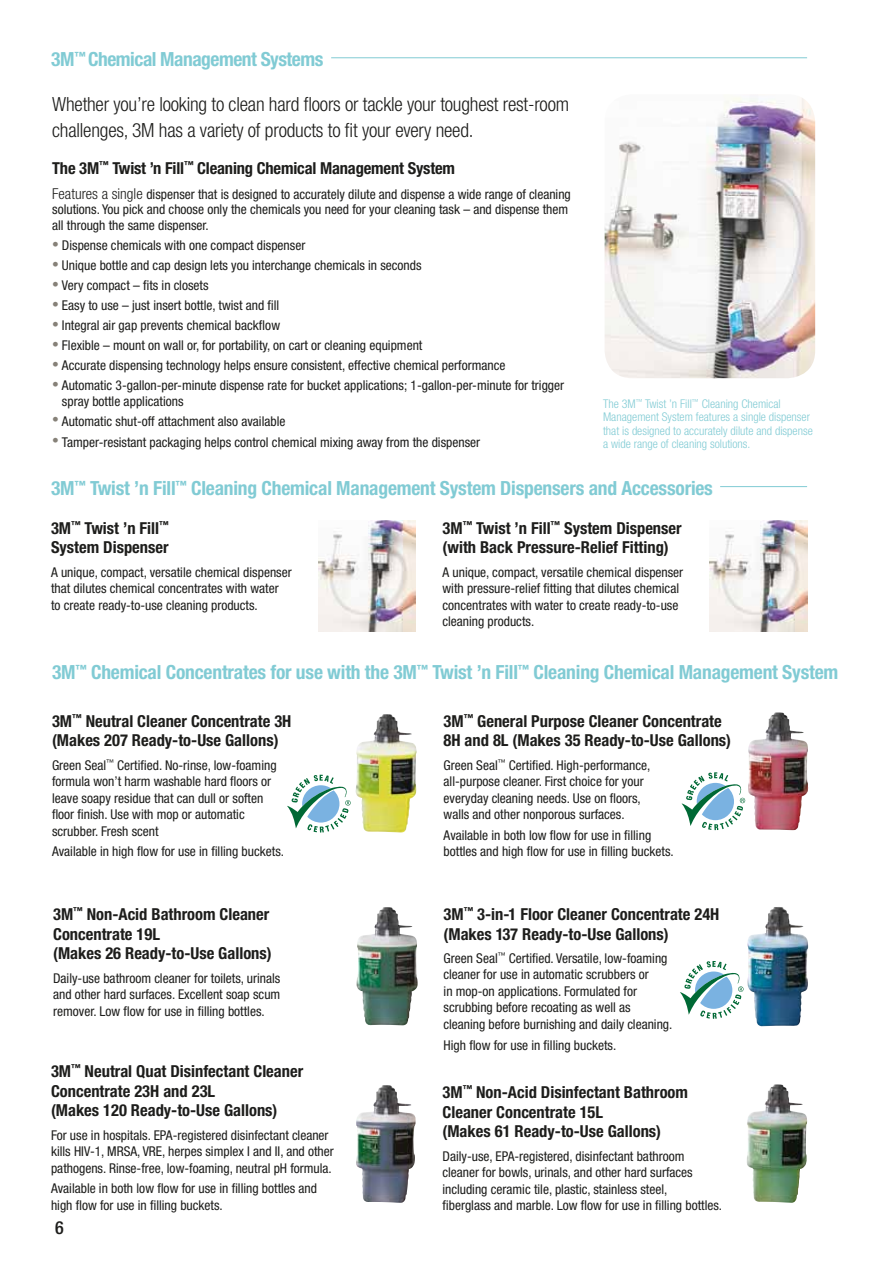
<style>
.page{position:relative;width:893px;height:1263px;background:#fff}
.page>*{position:absolute;margin:0;border:0;box-sizing:border-box;transform-origin:0 0}
.t1{font:700 condensed 19.5px "Helvetica Neue";letter-spacing:-.01em;color:#81cbd4}
.t2{font:300 condensed 19.5px/25.5px "Helvetica Neue";letter-spacing:-.01em;color:#1d1d1b}
.t3{font:500 condensed 18px "Helvetica Neue";color:#1d1d1b}
.t4{font:700 condensed 16.5px/19.8px "Helvetica Neue";color:#1d1d1b}
.t5{font:condensed 13.5px/16.5px "Helvetica Neue";color:#1d1d1b}
.t6{font:300 condensed 12px/13.5px "Helvetica Neue";color:#81cbd4}
.s1{font-weight:300;font-size:15px}
.s2{color:#868178}
</style>
<div class="page">
<img style="left:605px;top:97px;width:210px;height:281px">
<hr style="left:331px;top:57px;width:476px;height:1px;background:#81cbd4">
<img style="left:318px;top:521px;width:98px;height:110px">
<img style="left:710px;top:521px;width:97px;height:110px">
<hr style="left:720px;top:486px;width:87px;height:1px;background:#81cbd4">
<img style="left:355px;top:714px;width:62px;height:118px">
<svg style="left:287px;top:775px;width:64px;height:57px"></svg>
<img style="left:748px;top:712px;width:60px;height:118px">
<svg style="left:681px;top:772px;width:64px;height:58px"></svg>
<img style="left:356px;top:1085px;width:60px;height:118px">
<img style="left:747px;top:907px;width:61px;height:119px">
<svg style="left:680px;top:961px;width:63px;height:58px"></svg>
<img style="left:356px;top:907px;width:62px;height:118px">
<img style="left:747px;top:1084px;width:60px;height:119px">
<h1 class="t1" style="left:51px;top:47px;width:274px">3M<sup>™</sup> Chemical Management Systems</h1>
<h1 class="t2" style="left:52px;top:91px;width:518px">Whether you’re looking to clean hard floors or tackle your toughest rest-room challenges, 3M has a variety of products to fit your every need.</h1>
<p class="t4" style="left:52px;top:158px;width:404px">The 3M<sup>™</sup> Twist ’n Fill<sup>™</sup> Cleaning Chemical Management System</p>
<p class="t5" style="left:52px;top:186px;width:520px;line-height:15.8px"><span class="s1">Features a single</span> dispenser that is designed to accurately dilute and dispense a wide range of cleaning solutions. You pick and choose only the chemicals you need for your cleaning task – and dispense them all through the same dispenser.</p>
<p class="t5" style="left:52px;top:237px;width:255px"><span class="s2">•</span> Dispense chemicals with one compact dispenser</p>
<p class="t5" style="left:52px;top:257px;width:371px"><span class="s2">•</span> Unique bottle and cap design lets you interchange chemicals in seconds</p>
<p class="t5" style="left:52px;top:277px;width:158px"><span class="s2">•</span> Very compact – fits in closets</p>
<p class="t5" style="left:52px;top:297px;width:229px"><span class="s2">•</span> Easy to use – just insert bottle, twist and fill</p>
<p class="t5" style="left:52px;top:317px;width:229px"><span class="s2">•</span> Integral air gap prevents chemical backflow</p>
<p class="t5" style="left:52px;top:337px;width:372px"><span class="s2">•</span> Flexible – mount on wall or, for portability, on cart or cleaning equipment</p>
<p class="t5" style="left:52px;top:357px;width:455px"><span class="s2">•</span> Accurate dispensing technology helps ensure consistent, effective chemical performance</p>
<p class="t5" style="left:62px;top:377px;width:504px;line-height:15.8px;text-indent:-10px"><span class="s2">•</span> Automatic 3-gallon-per-minute dispense rate for bucket applications; 1-gallon-per-minute for trigger spray bottle applications</p>
<p class="t5" style="left:52px;top:413px;width:235px"><span class="s2">•</span> Automatic shut-off attachment also available</p>
<p class="t5" style="left:52px;top:434px;width:429px"><span class="s2">•</span> Tamper-resistant packaging helps control chemical mixing away from the dispenser</p>
<p class="t6" style="left:603px;top:397px;width:211px">The 3M<sup>™</sup> Twist ’n Fill<sup>™</sup> Cleaning Chemical Management System features a single dispenser that is designed to accurately dilute and dispense a wide range of cleaning solutions.</p>
<h1 class="t1" style="left:51px;top:476px;width:663px">3M<sup>™</sup> Twist ’n Fill<sup>™</sup> Cleaning Chemical Management System Dispensers and Accessories</h1>
<p class="t4" style="left:443px;top:518px;width:241px">3M<sup>™</sup> Twist ’n Fill<sup>™</sup> System Dispenser (with Back Pressure-Relief Fitting)</p>
<p class="t5" style="left:443px;top:563px;width:242px">A unique, compact, versatile chemical dispenser with pressure-relief fitting that dilutes chemical concentrates with water to create ready-to-use cleaning products.</p>
<p class="t4" style="left:51px;top:518px;width:119px">3M<sup>™</sup> Twist ’n Fill<sup>™<br></sup>System Dispenser</p>
<p class="t5" style="left:51px;top:563px;width:242px">A unique, compact, versatile chemical dispenser that dilutes chemical concentrates with water<br>to create ready-to-use cleaning products.</p>
<h1 class="t1" style="left:52px;top:661px;width:788px">3M<sup>™</sup> Chemical Concentrates for use with the 3M<sup>™</sup> Twist ’n Fill<sup>™</sup> Cleaning Chemical Management System</h1>
<p class="t4" style="left:52px;top:711px;width:241px">3M<sup>™</sup> Neutral Cleaner Concentrate 3H (Makes 207 Ready-to-Use Gallons)</p>
<p class="t5" style="left:52px;top:756px;width:226px">Green Seal<sup>™</sup> Certified. No-rinse, low-foaming formula won’t harm washable hard floors or leave soapy residue that can dull or soften floor finish. Use with mop or automatic scrubber. Fresh scent</p>
<p class="t5" style="left:52px;top:843px;width:233px">Available in high flow for use in filling buckets.</p>
<p class="t4" style="left:444px;top:711px;width:289px">3M<sup>™</sup> General Purpose Cleaner Concentrate<br>8H and 8L (Makes 35 Ready-to-Use Gallons)</p>
<p class="t5" style="left:444px;top:756px;width:208px">Green Seal<sup>™</sup> Certified. High-performance, all-purpose cleaner. First choice for your everyday cleaning needs. Use on floors, walls and other nonporous surfaces.</p>
<p class="t5" style="left:444px;top:827px;width:232px">Available in both low flow for use in filling bottles and high flow for use in filling buckets.</p>
<p class="t4" style="left:53px;top:904px;width:220px">3M<sup>™</sup> Non-Acid Bathroom Cleaner<br>Concentrate 19L<br>(Makes 26 Ready-to-Use Gallons)</p>
<p class="t5" style="left:53px;top:969px;width:229px;text-align:justify">Daily-use bathroom cleaner for toilets, urinals and other hard surfaces. Excellent soap scum remover. Low flow for use in filling bottles.</p>
<p class="t4" style="left:51px;top:1061px;width:254px">3M<sup>™</sup> Neutral Quat Disinfectant Cleaner<br>Concentrate 23H and 23L<br>(Makes 120 Ready-to-Use Gallons)</p>
<p class="t5" style="left:51px;top:1126px;width:284px">For use in hospitals. EPA-registered disinfectant cleaner kills HIV-1, MRSA, VRE, herpes simplex I and II, and other pathogens. Rinse-free, low-foaming, neutral pH formula.</p>
<p class="t5" style="left:51px;top:1180px;width:268px">Available in both low flow for use in filling bottles and high flow for use in filling buckets.</p>
<h2 class="t3" style="left:55px;top:1216px;width:10px">6</h2>
<p class="t4" style="left:444px;top:904px;width:277px">3M<sup>™</sup> 3-in-1 Floor Cleaner Concentrate 24H (Makes 137 Ready-to-Use Gallons)</p>
<p class="t5" style="left:444px;top:950px;width:230px">Green Seal<sup>™</sup> Certified. Versatile, low-foaming cleaner for use in automatic scrubbers or<br>in mop-on applications. Formulated for scrubbing before recoating as well as cleaning before burnishing and daily cleaning.</p>
<p class="t5" style="left:444px;top:1036px;width:174px">High flow for use in filling buckets.</p>
<p class="t4" style="left:443px;top:1082px;width:247px">3M<sup>™</sup> Non-Acid Disinfectant Bathroom<br>Cleaner Concentrate 15L<br>(Makes 61 Ready-to-Use Gallons)</p>
<p class="t5" style="left:443px;top:1147px;width:281px">Daily-use, EPA-registered, disinfectant bathroom cleaner for bowls, urinals, and other hard surfaces including ceramic tile, plastic, stainless steel,<br>fiberglass and marble. Low flow for use in filling bottles.</p>
</div>
